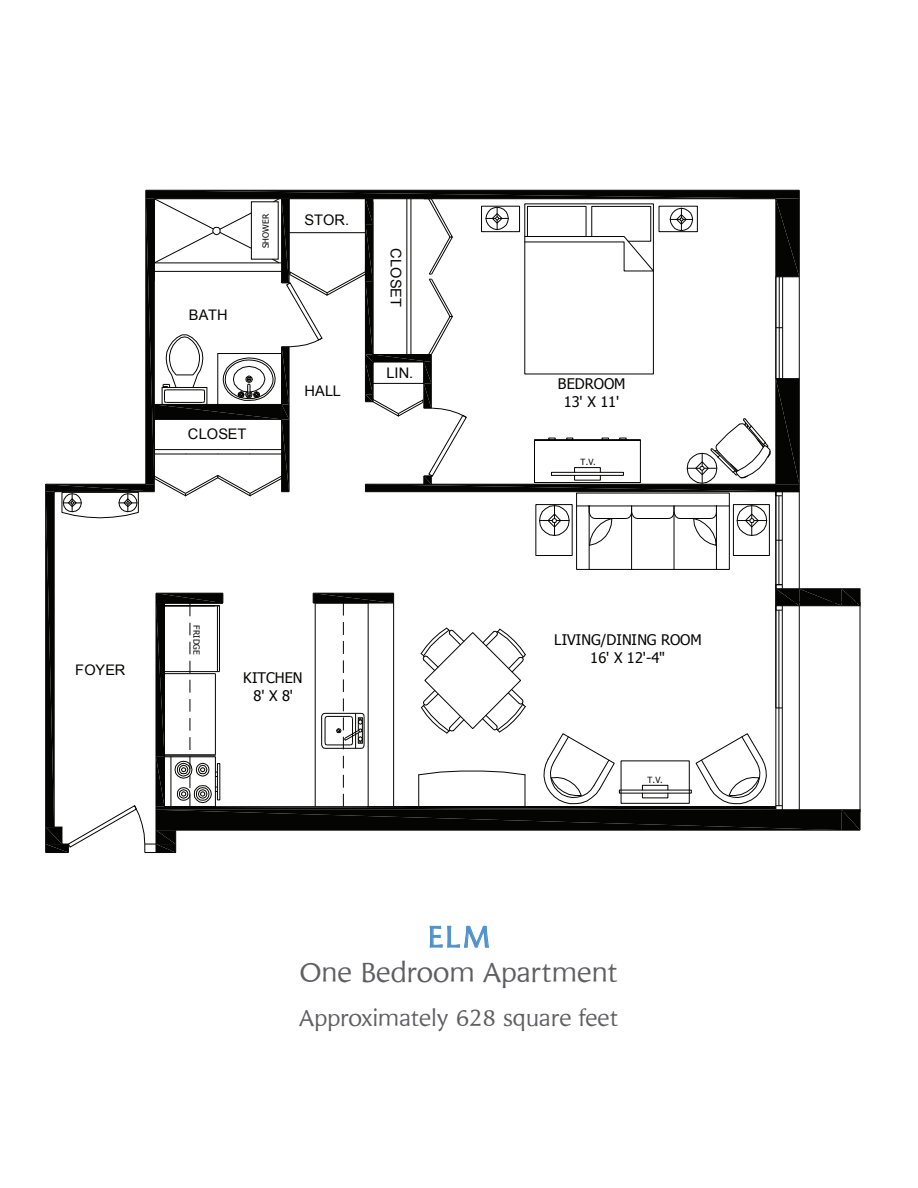
<style>
.page{position:relative;width:918px;height:1188px;background:#fff}
.page>*{position:absolute;margin:0;border:0;box-sizing:border-box;transform-origin:0 0}
.t1{font:30.15px "Alinea Incise";color:#5090cc}
.t2{font:27.75px "Alinea Incise";letter-spacing:-.025em;color:#5f5f62}
.t3{font:23.25px "Alinea Incise";letter-spacing:-.025em;color:#5f5f62}
.t4{font:14.55px/18px "Tahoma";color:#040503;text-align:center}
.t5{font:14.55px "Arial";color:#040503}
.t6{font:8.55px "Tahoma";color:#040503}
</style>
<div class="page">
<svg style="left:429px;top:925px;width:61px;height:23px"></svg>
<hr style="left:45px;top:484px;width:1px;height:369px;background:#040503">
<svg style="left:46px;top:190px;width:814px;height:663px"></svg>
<div style="left:527px;top:206px;width:59px;height:31px;border:1px solid #040503"></div>
<div style="left:782px;top:602px;width:78px;height:210px;border:1px solid #040503"></div>
<p class="t5" style="left:189px;top:305px;width:40px">BATH</p>
<p class="t6" style="left:260px;top:248px;width:36px;rotate:-90deg">SHOWER</p>
<p class="t5" style="left:188px;top:425px;width:60px">CLOSET</p>
<p class="t5" style="left:304px;top:210px;width:46px">STOR.</p>
<p class="t5" style="left:304px;top:381px;width:38px">HALL</p>
<p class="t5" style="left:406px;top:248px;width:60px;rotate:90deg">CLOSET</p>
<p class="t5" style="left:386px;top:363px;width:28px">LIN.</p>
<p class="t4" style="left:558px;top:374px;width:69px">BEDROOM<br>13' X 11'</p>
<p class="t6" style="left:581px;top:456px;width:17px">T.V.</p>
<p class="t5" style="left:75px;top:660px;width:52px">FOYER</p>
<p class="t6" style="left:202px;top:625px;width:30px;rotate:90deg">FRIDGE</p>
<p class="t4" style="left:243px;top:669px;width:61px">KITCHEN<br>8' X 8'</p>
<p class="t4" style="left:554px;top:630px;width:149px">LIVING/DINING ROOM<br>16' X 12'-4"</p>
<p class="t6" style="left:648px;top:774px;width:17px">T.V.</p>
<p class="t1" style="left:428px;top:919px;width:64px">ELM</p>
<p class="t2" style="left:300px;top:956px;width:320px">One Bedroom Apartment</p>
<p class="t3" style="left:300px;top:1004px;width:320px">Approximately 628 square feet</p>
</div>
